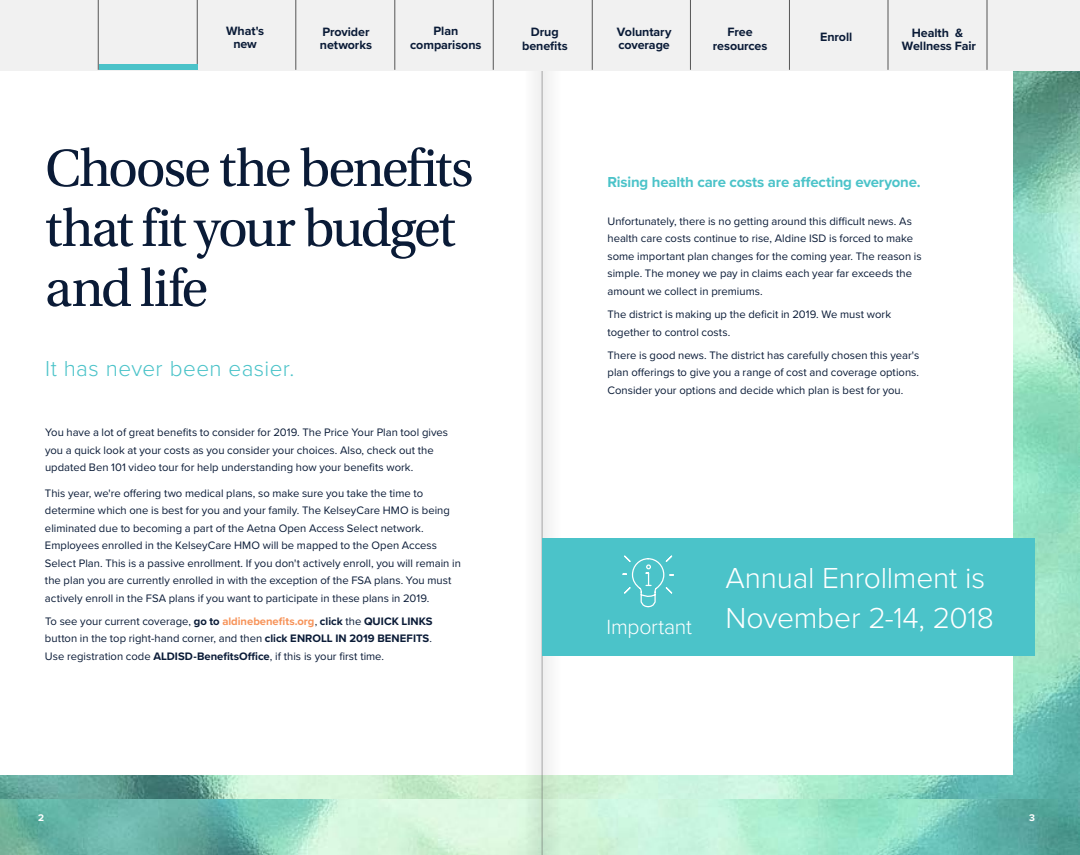
<style>
.page{position:relative;width:1080px;height:855px;background:#fff}
.page>*{position:absolute;margin:0;border:0;box-sizing:border-box;transform-origin:0 0}
.t1{font:55px/60px "Utopia Std";letter-spacing:-.04em;color:#0a1b37}
.t2{font:300 30px "Proxima Nova";letter-spacing:-.01em;color:#fff}
.t3{font:300 22.5px "Proxima Nova";letter-spacing:.02em;color:#4bc3c9}
.t4{font:700 15px "Proxima Nova";letter-spacing:-.015em;color:#4bc3c9}
.t5{font:700 12.5px/13.8px "Proxima Nova";letter-spacing:-.005em;color:#0a1b37;text-align:center}
.t6{font:11.25px/17.5px "Proxima Nova";color:#0a1b37}
.t7{font:700 10px "Proxima Nova";color:#fff}
.s1{font-weight:700}
.s2{font-weight:700;color:#f79359}
.s3{color:#1a2535}
</style>
<div class="page">
<img style="left:0;top:70px;width:1080px;height:729px">
<div style="left:0;top:0;width:1012px;height:774px;background:#fff"></div>
<img style="left:0;top:799px;width:1080px;height:56px">
<div style="left:521px;top:0;width:43px;height:855px;background:#000;opacity:.55"></div>
<hr style="left:542px;top:0;width:1px;height:855px;background:#4d4d4f">
<div style="left:542px;top:538px;width:493px;height:118px;background:#4bc3c9"></div>
<svg style="left:622px;top:555px;width:52px;height:53px"></svg>
<div style="left:0;top:0;width:1080px;height:70px;background:#f1f1f1"></div>
<hr style="left:98px;top:0;width:1px;height:70px;background:#565656">
<hr style="left:296px;top:0;width:1px;height:70px;background:#565656">
<hr style="left:493px;top:0;width:1px;height:70px;background:#565656">
<hr style="left:690px;top:0;width:1px;height:70px;background:#565656">
<hr style="left:888px;top:0;width:1px;height:70px;background:#565656">
<hr style="left:197px;top:0;width:1px;height:70px;background:#565656">
<hr style="left:395px;top:0;width:1px;height:70px;background:#565656">
<hr style="left:592px;top:0;width:1px;height:70px;background:#565656">
<hr style="left:789px;top:0;width:1px;height:70px;background:#565656">
<hr style="left:987px;top:0;width:1px;height:70px;background:#565656">
<div style="left:99px;top:65px;width:98px;height:5px;background:#4bc3c9"></div>
<p class="t5" style="left:226px;top:23px;width:40px">What's new</p>
<p class="t5" style="left:320px;top:24px;width:54px;text-align:left">Provider networks</p>
<p class="t5" style="left:410px;top:24px;width:73px">Plan comparisons</p>
<p class="t5" style="left:522px;top:25px;width:47px">Drug benefits</p>
<p class="t5" style="left:617px;top:24px;width:56px;text-align:left">Voluntary coverage</p>
<p class="t5" style="left:713px;top:25px;width:56px">Free resources</p>
<p class="t5" style="left:820px;top:30px;width:34px">Enroll</p>
<p class="t5" style="left:902px;top:25px;width:76px">Health &amp;<br>Wellness Fair</p>
<h1 class="t1" style="left:45px;top:139px;width:430px">Choose the benefits that fit your budget and life</h1>
<h3 class="t3" style="left:45px;top:351px;width:251px">It has never been easier.</h3>
<p class="t6" style="left:45px;top:423px;width:405px">You have a lot of great benefits to consider for 2019. The Price Your Plan tool gives you a quick look at your costs as you consider your choices. Also, check out the updated Ben 101 video tour for help understanding how your benefits work.</p>
<p class="t6" style="left:45px;top:484px;width:417px">This year, we're offering two medical plans, so make sure you take the time to determine which one is best for you and your family. The KelseyCare HMO is being eliminated due to becoming a part of the Aetna Open Access Select network.<br>Employees enrolled in the KelseyCare HMO will be mapped to the Open Access Select Plan. This is a passive enrollment. If you don't actively enroll, you will remain in the plan you are currently enrolled in with the exception of the FSA plans. You must actively enroll in the FSA plans if you want to participate in these plans in 2019.</p>
<h3 class="t4" style="left:608px;top:171px;width:315px">Rising health care costs are affecting everyone.</h3>
<p class="t6" style="left:608px;top:212px;width:316px">Unfortunately, there is no getting around this difficult news. As health care costs continue to rise, Aldine ISD is forced to make some important plan changes for the coming year. The reason is simple. The money we pay in claims each year far exceeds the amount we collect in premiums.</p>
<p class="t6" style="left:608px;top:305px;width:285px">The district is making up the deficit in 2019. We must work together to control costs.</p>
<p class="t6" style="left:608px;top:346px;width:313px;text-align:justify">There is good news. The district has carefully chosen this year's plan offerings to give you a range of cost and coverage options.<br>Consider your options and decide which plan is best for you.</p>
<h2 class="t2" style="left:725px;top:556px;width:261px">Annual Enrollment is</h2>
<p class="t6" style="left:45px;top:612px;width:389px">To see your current coverage, <span class="s1">go to</span> <span class="s2">aldinebenefits.org</span><span class="s3">,</span> <span class="s1">click</span> the <span class="s1">QUICK LINKS</span></p>
<h2 class="t2" style="left:607px;top:596px;width:389px"><sub>Important</sub> November 2-14, 2018</h2>
<p class="t6" style="left:45px;top:629px;width:389px">button in the top right-hand corner, and then <span class="s1">click ENROLL IN 2019 BENEFITS</span>.<br>Use registration code <span class="s1">ALDISD-BenefitsOffice</span>, if this is your first time.</p>
<p class="t7" style="left:38px;top:811px;width:7px">2</p>
<p class="t7" style="left:1029px;top:811px;width:7px">3</p>
</div>
